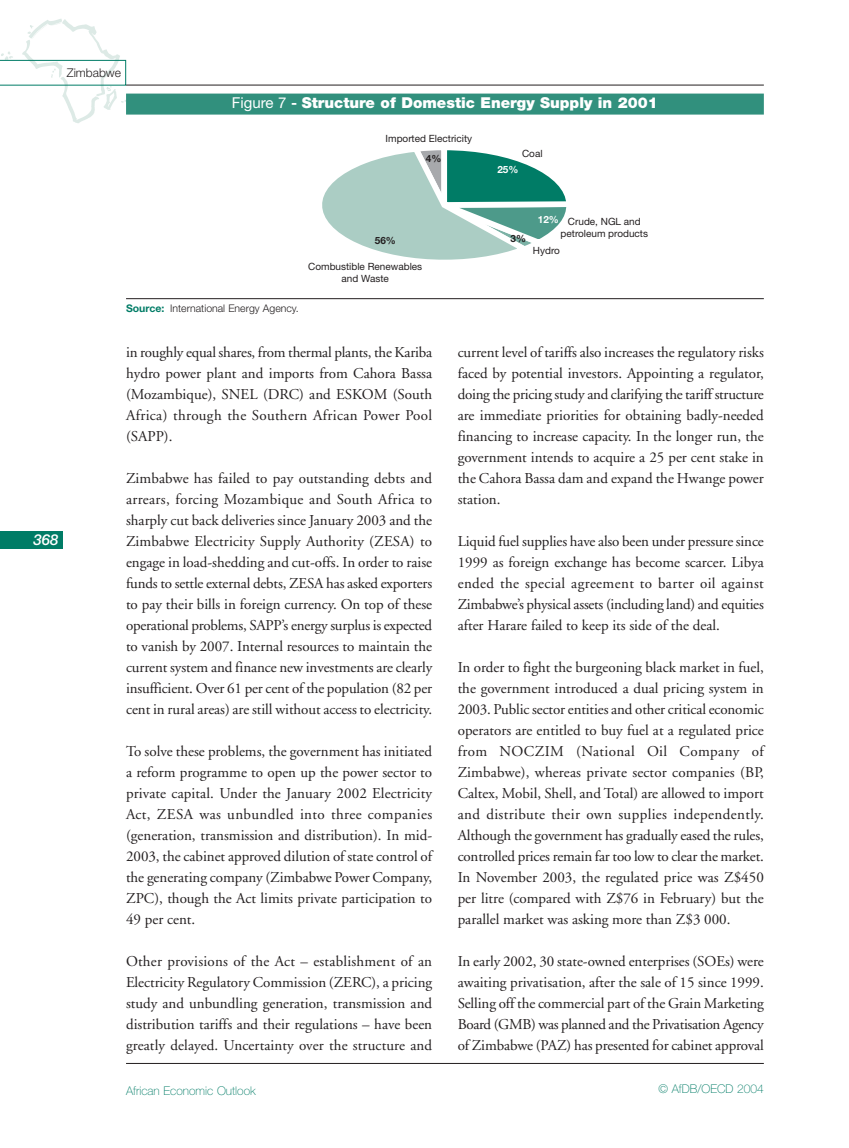
<style>
.page{position:relative;width:849px;height:1148px;background:#fff}
.page>*{position:absolute;margin:0;border:0;box-sizing:border-box;transform-origin:0 0}
.t1{font:15px/21px "Adobe Garamond";color:#231f20;text-align:justify}
.t2{font:900 15px "Helvetica Neue";color:#fff}
.t3{font:italic 500 15px "Helvetica Neue";color:#fff}
.t4{font:100 12px "Helvetica Neue";color:#007c66}
.t5{font:300 12px "Helvetica Neue";color:#231f20}
.t6{font:300 10.5px "Helvetica Neue";color:#231f20}
.t7{font:10.05px/12.1px "Helvetica Neue";color:#231f20;text-align:center}
.t8{font:700 10.05px "Helvetica Neue";color:#231f20}
.t9{font:700 10.05px "Helvetica Neue";color:#fff}
.s1{font-weight:400}
.s2{font-weight:700}
.s3{font-weight:700;color:#007c66}
</style>
<div class="page">
<hr style="left:126px;top:85px;width:638px;height:1px;background:#231f20">
<hr style="left:126px;top:1063px;width:638px;height:1px;background:#231f20">
<div style="left:0;top:531px;width:62px;height:18px;background:#007c66"></div>
<svg style="left:0;top:19px;width:126px;height:104px"></svg>
<svg style="left:322px;top:150px;width:245px;height:110px"></svg>
<div style="left:126px;top:94px;width:638px;height:21px;background:#31907d"></div>
<hr style="left:126px;top:298px;width:638px;height:1px;background:#231f20">
<p class="t5" style="left:67px;top:69px;width:56px">Zimbabwe</p>
<p class="t2" style="left:232px;top:97px;width:428px"><span class="s1">Figure 7</span> <span class="s2">-</span> Structure of Domestic Energy Supply in 2001</p>
<p class="t7" style="left:386px;top:133px;width:88px">Imported Electricity</p>
<p class="t8" style="left:426px;top:155px;width:17px">4%</p>
<p class="t7" style="left:522px;top:148px;width:22px">Coal</p>
<p class="t9" style="left:497px;top:165px;width:23px">25%</p>
<p class="t3" style="left:33px;top:535px;width:27px">368</p>
<p class="t8" style="left:375px;top:237px;width:23px">56%</p>
<p class="t6" style="left:126px;top:304px;width:174px"><span class="s3">Source:</span> International Energy Agency.</p>
<p class="t7" style="left:308px;top:261px;width:115px">Combustible Renewables and Waste</p>
<p class="t1" style="left:126px;top:343px;width:308px">in roughly equal shares, from thermal plants, the Kariba hydro power plant and imports from Cahora Bassa (Mozambique), SNEL (DRC) and ESKOM (South Africa) through the Southern African Power Pool (SAPP).</p>
<p class="t1" style="left:126px;top:469px;width:308px">Zimbabwe has failed to pay outstanding debts and arrears, forcing Mozambique and South Africa to sharply cut back deliveries since January 2003 and the Zimbabwe Electricity Supply Authority (ZESA) to engage in load-shedding and cut-offs. In order to raise funds to settle external debts, ZESA has asked exporters to pay their bills in foreign currency. On top of these operational problems, SAPP’s energy surplus is expected to vanish by 2007. Internal resources to maintain the current system and finance new investments are clearly insufficient. Over 61 per cent of the population (82 per cent in rural areas) are still without access to electricity.</p>
<p class="t1" style="left:126px;top:742px;width:308px">To solve these problems, the government has initiated a reform programme to open up the power sector to private capital. Under the January 2002 Electricity Act, ZESA was unbundled into three companies (generation, transmission and distribution). In mid-2003, the cabinet approved dilution of state control of the generating company (Zimbabwe Power Company, ZPC), though the Act limits private participation to 49 per cent.</p>
<p class="t1" style="left:126px;top:952px;width:308px">Other provisions of the Act – establishment of an Electricity Regulatory Commission (ZERC), a pricing study and unbundling generation, transmission and distribution tariffs and their regulations – have been greatly delayed. Uncertainty over the structure and</p>
<p class="t8" style="left:510px;top:235px;width:17px">3%</p>
<p class="t9" style="left:538px;top:215px;width:23px">12%</p>
<p class="t7" style="left:561px;top:216px;width:89px">Crude, NGL and petroleum products</p>
<p class="t7" style="left:533px;top:245px;width:28px">Hydro</p>
<p class="t1" style="left:458px;top:343px;width:308px">current level of tariffs also increases the regulatory risks faced by potential investors. Appointing a regulator, doing the pricing study and clarifying the tariff structure are immediate priorities for obtaining badly-needed financing to increase capacity. In the longer run, the government intends to acquire a 25 per cent stake in the Cahora Bassa dam and expand the Hwange power station.</p>
<p class="t1" style="left:458px;top:532px;width:308px">Liquid fuel supplies have also been under pressure since 1999 as foreign exchange has become scarcer. Libya ended the special agreement to barter oil against Zimbabwe’s physical assets (including land) and equities after Harare failed to keep its side of the deal.</p>
<p class="t1" style="left:458px;top:658px;width:308px">In order to fight the burgeoning black market in fuel, the government introduced a dual pricing system in 2003. Public sector entities and other critical economic operators are entitled to buy fuel at a regulated price from NOCZIM (National Oil Company of Zimbabwe), whereas private sector companies (BP, Caltex, Mobil, Shell, and Total) are allowed to import and distribute their own supplies independently.<br>Although the government has gradually eased the rules, controlled prices remain far too low to clear the market.<br>In November 2003, the regulated price was Z$450 per litre (compared with Z$76 in February) but the parallel market was asking more than Z$3 000.</p>
<p class="t1" style="left:458px;top:952px;width:308px">In early 2002, 30 state-owned enterprises (SOEs) were awaiting privatisation, after the sale of 15 since 1999.<br>Selling off the commercial part of the Grain Marketing Board (GMB) was planned and the Privatisation Agency of Zimbabwe (PAZ) has presented for cabinet approval</p>
<p class="t4" style="left:126px;top:1086px;width:131px">African Economic Outlook</p>
<p class="t4" style="left:659px;top:1084px;width:107px">© AfDB/OECD 2004</p>
</div>
